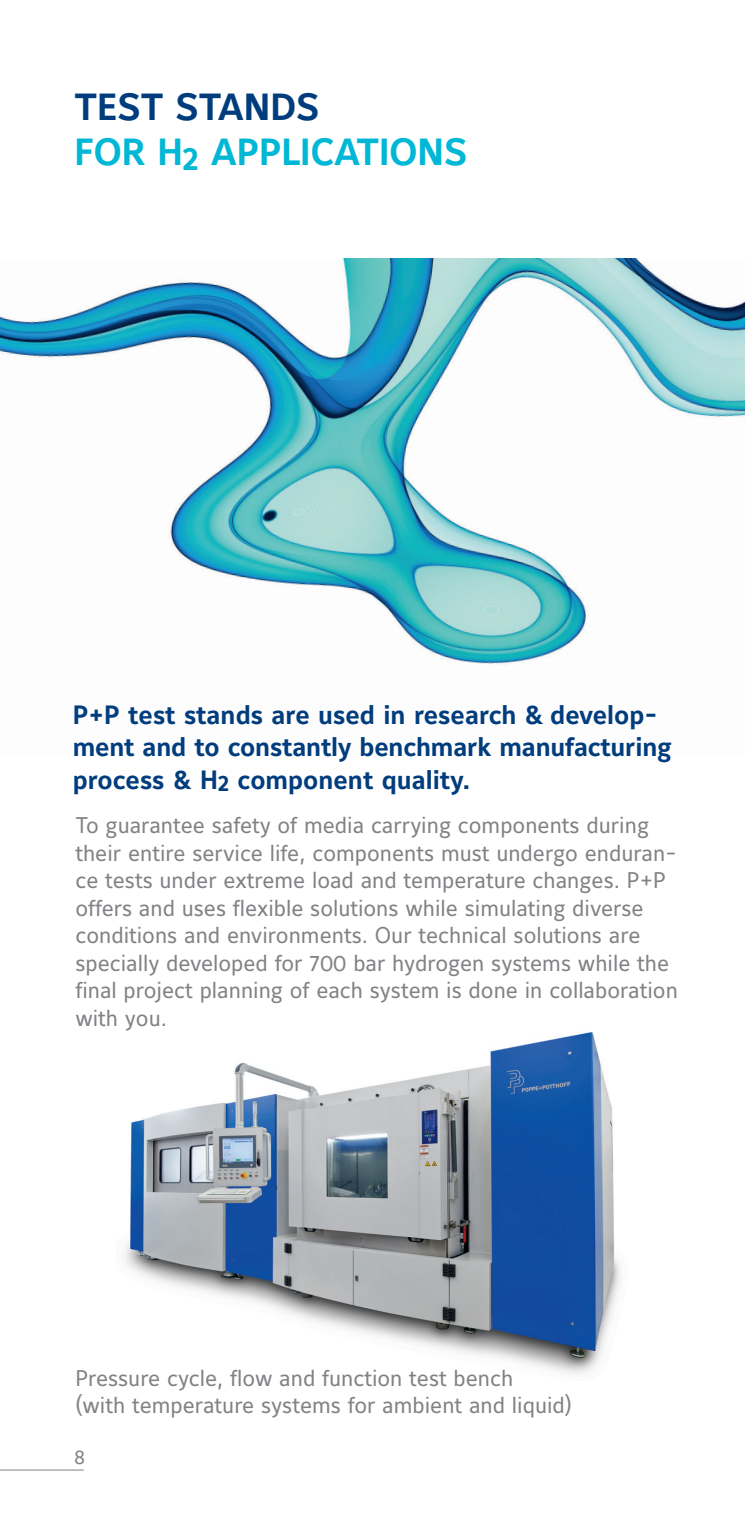
<style>
.page{position:relative;width:745px;height:1531px;background:#fff}
.page>*{position:absolute;margin:0;border:0;box-sizing:border-box;transform-origin:0 0}
.t1{font:37.5px/45px "Maurea Bold Lf";color:#00b7d6}
.t2{font:26.25px/32.5px "Maurea Bold Lf";letter-spacing:-.01em;color:#013d7d}
.t3{font:22.5px/27.5px "Maurea Regular Lf";color:#808285}
.t4{font:20px "Maurea Regular Lf";color:#808285}
.s1{color:#013d7d}
</style>
<div class="page">
<img style="left:124px;top:1032px;width:497px;height:342px">
<hr style="left:0;top:1469px;width:84px;height:1px;background:#808285">
<img style="left:0;top:258px;width:744px;height:406px">
<h1 class="t1" style="left:74px;top:87px;width:394px"><span class="s1">TEST STANDS<br></span>FOR H<sub>2</sub> APPLICATIONS</h1>
<p class="t2" style="left:73px;top:700px;width:600px">P+P test stands are used in research &amp; develop&shy;ment and to constantly benchmark manufacturing process &amp; H<sub>2</sub> component quality.</p>
<p class="t3" style="left:75px;top:813px;width:603px">To guarantee safety of media carrying components during their entire service life, components must undergo enduran&shy;ce tests under extreme load and temperature changes. P+P offers and uses flexible solutions while simulating diverse conditions and environments. Our technical solutions are specially developed for 700 bar hydrogen systems while the final project planning of each system is done in collaboration with you.</p>
<p class="t3" style="left:75px;top:1365px;width:498px">Pressure cycle, flow and function test bench<br>(with temperature systems for ambient and liquid)</p>
<p class="t4" style="left:74px;top:1446px;width:12px">8</p>
</div>
